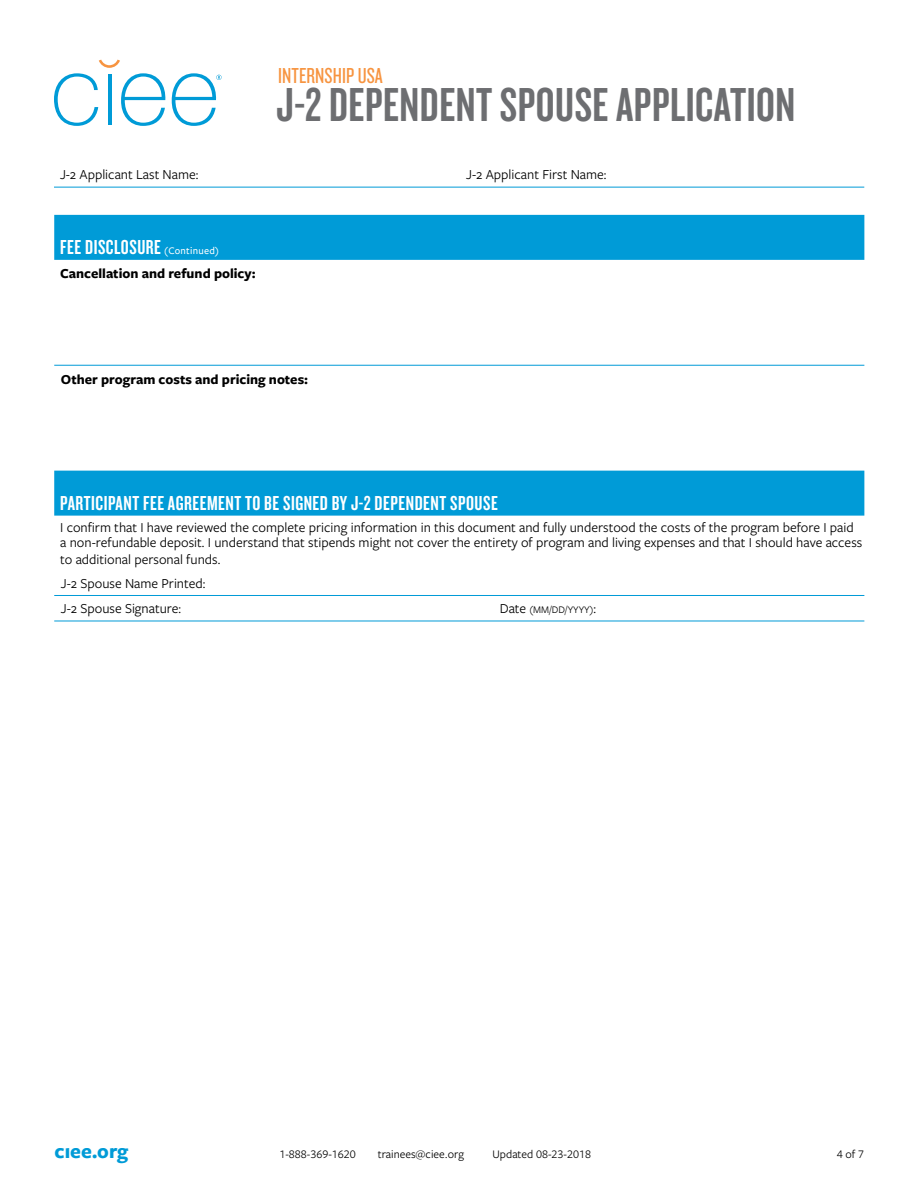
<style>
.page{position:relative;width:918px;height:1188px;background:#fff}
.page>*{position:absolute;margin:0;border:0;box-sizing:border-box;transform-origin:0 0}
.t1{font:49.5px "Knockout 48 Featherweight";letter-spacing:.01em;color:#6d6e71}
.t2{font:22.5px "Knockout 28 Junior Feathrwt";letter-spacing:.005em;color:#f79440}
.t3{font:21px "Knockout 48 Featherweight";letter-spacing:.025em;color:#fff}
.t4{font:700 21px "Freight Sans Pro";color:#009bd7}
.t5{font:14.25px/15px "Freight Sans Pro";color:#000}
.t6{font:700 14.25px "Freight Sans Pro";color:#000}
.t7{font:12px "Freight Sans Pro";color:#000}
.t8{font:10.5px "Freight Sans Pro";color:#000}
.s1{font-family:"Freight Sans Pro";font-weight:500;font-size:10.5px}
.s2{font-size:14.25px}
</style>
<div class="page">
<svg style="left:54px;top:60px;width:112px;height:66px"></svg>
<svg style="left:172px;top:73px;width:50px;height:53px"></svg>
<hr style="left:54px;top:187px;width:810px;height:1px;background:#009bd7">
<div style="left:54px;top:215px;width:810px;height:45px;background:#009bd7"></div>
<hr style="left:54px;top:365px;width:810px;height:1px;background:#009bd7">
<div style="left:54px;top:471px;width:810px;height:45px;background:#009bd7"></div>
<hr style="left:54px;top:595px;width:810px;height:1px;background:#009bd7">
<hr style="left:54px;top:621px;width:810px;height:1px;background:#009bd7">
<h2 class="t2" style="left:278px;top:62px;width:106px">INTERNSHIP USA</h2>
<h1 class="t1" style="left:277px;top:75px;width:520px">J-2 DEPENDENT SPOUSE APPLICATION</h1>
<p class="t5" style="left:60px;top:167px;width:140px">J-2 Applicant Last Name:</p>
<p class="t5" style="left:466px;top:167px;width:142px">J-2 Applicant First Name:</p>
<h3 class="t3" style="left:60px;top:234px;width:160px">FEE DISCLOSURE <span class="s1">(Continued)</span></h3>
<p class="t6" style="left:60px;top:263px;width:197px">Cancellation and refund policy:</p>
<p class="t6" style="left:61px;top:369px;width:249px">Other program costs and pricing notes:</p>
<h3 class="t3" style="left:60px;top:490px;width:439px">PARTICIPANT FEE AGREEMENT TO BE SIGNED BY J-2 DEPENDENT SPOUSE</h3>
<p class="t5" style="left:60px;top:519px;width:804px">I confirm that I have reviewed the complete pricing information in this document and fully understood the costs of the program before I paid a non-refundable deposit. I understand that stipends might not cover the entirety of program and living expenses and that I should have access</p>
<p class="t5" style="left:60px;top:546px;width:162px;line-height:24px">to additional personal funds.<br>J-2 Spouse Name Printed:</p>
<p class="t5" style="left:61px;top:600px;width:122px">J-2 Spouse Signature:</p>
<p class="t8" style="left:500px;top:603px;width:98px"><span class="s2">Date</span> (MM/DD/YYYY)<span class="s2">:</span></p>
<h3 class="t4" style="left:55px;top:1137px;width:75px">ciee.org</h3>
<p class="t7" style="left:279px;top:1146px;width:78px">1-888-369-1620</p>
<p class="t7" style="left:378px;top:1146px;width:88px">trainees@ciee.org</p>
<p class="t7" style="left:493px;top:1146px;width:100px">Updated 08-23-2018</p>
<p class="t7" style="left:837px;top:1146px;width:29px">4 of 7</p>
</div>
